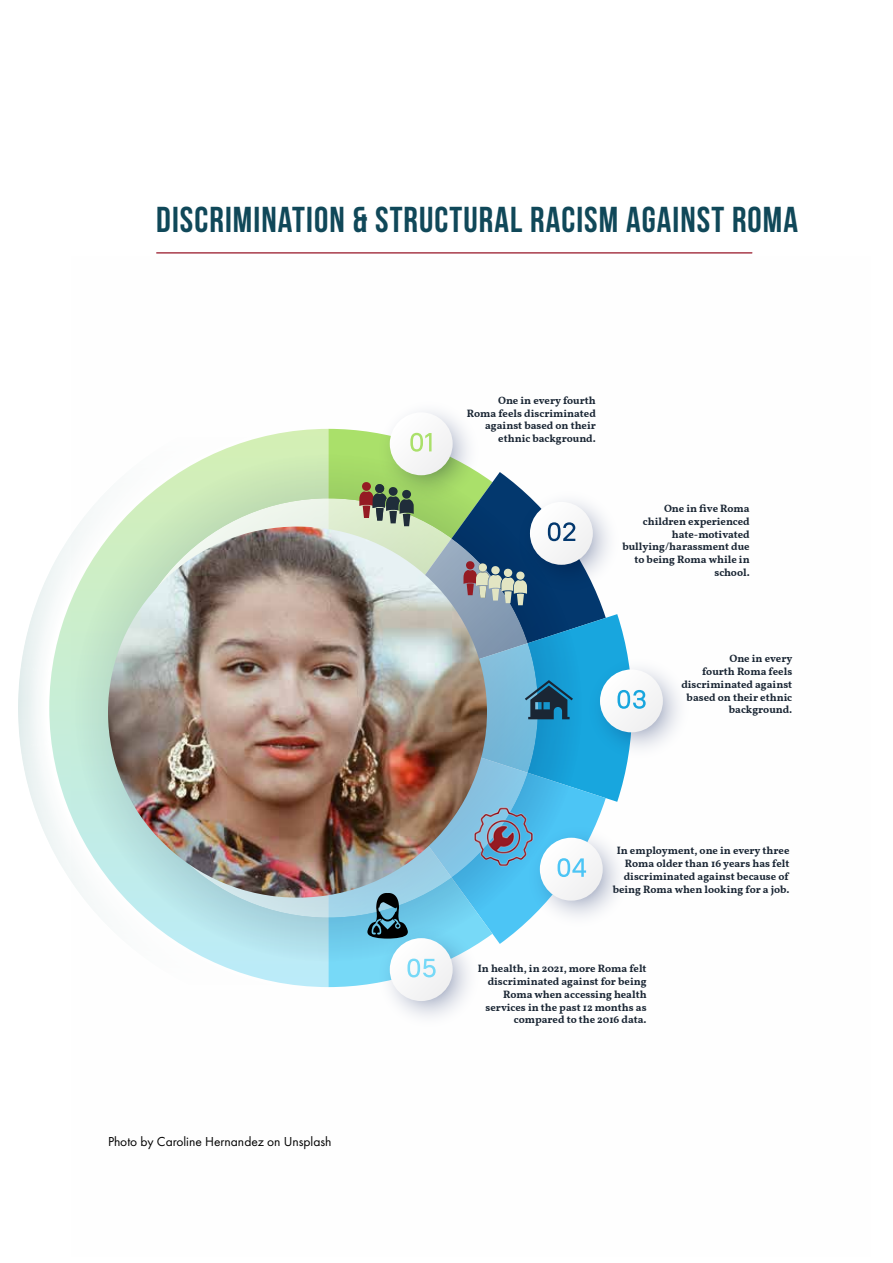
<style>
.page{position:relative;width:893px;height:1263px;background:#fff}
.page>*{position:absolute;margin:0;border:0;box-sizing:border-box;transform-origin:0 0}
.t1{font:700 36px "Bebas Neue";letter-spacing:.03em;color:#104859}
.t2{font:13.5px "Futura PT";color:#000}
.t3{font:700 10.65px/12.8px "Vollkorn";color:#1a2634;text-align:right}
</style>
<div class="page">
<svg style="left:18px;top:428px;width:310px;height:414px"></svg>
<svg style="left:49px;top:429px;width:279px;height:558px"></svg>
<svg style="left:328px;top:429px;width:50px;height:30px"></svg>
<svg style="left:462px;top:472px;width:143px;height:142px"></svg>
<svg style="left:564px;top:614px;width:64px;height:188px;background:#30a5d7"></svg>
<svg style="left:492px;top:708px;width:114px;height:236px"></svg>
<svg style="left:328px;top:902px;width:164px;height:85px;fill:#77d9f7"></svg>
<svg style="left:75px;top:455px;width:507px;height:506px;background:#82c1c1"></svg>
<svg style="left:119px;top:498px;width:419px;height:419px;background:#9ec8d9"></svg>
<svg style="left:375px;top:398px;width:107px;height:106px"></svg>
<div style="left:390px;top:412px;width:63px;height:63px;background:#f7f7f7;border-radius:31px"></div>
<svg style="left:515px;top:487px;width:107px;height:107px"></svg>
<div style="left:530px;top:502px;width:63px;height:63px;background:#f7f7f7;border-radius:31px"></div>
<svg style="left:585px;top:655px;width:107px;height:106px"></svg>
<div style="left:600px;top:669px;width:63px;height:63px;background:#f7f7f7;border-radius:31px"></div>
<svg style="left:525px;top:823px;width:107px;height:106px"></svg>
<div style="left:540px;top:838px;width:63px;height:63px;background:#f6f6f7;border-radius:31px"></div>
<svg style="left:375px;top:923px;width:107px;height:107px"></svg>
<div style="left:390px;top:938px;width:63px;height:63px;background:#f7f7f7;border-radius:31px"></div>
<svg style="left:359px;top:480px;width:55px;height:46px;background:#7c8465"></svg>
<svg style="left:487px;top:559px;width:40px;height:46px;background:#79929b"></svg>
<svg style="left:525px;top:680px;width:48px;height:39px;background:#276685"></svg>
<img style="left:487px;top:802px;width:58px;height:81px">
<svg style="left:367px;top:898px;width:41px;height:40px;background:#426e7e"></svg>
<svg style="left:410px;top:433px;width:22px;height:19px"></svg>
<svg style="left:548px;top:522px;width:27px;height:19px"></svg>
<svg style="left:617px;top:690px;width:29px;height:19px"></svg>
<svg style="left:558px;top:858px;width:28px;height:19px"></svg>
<svg style="left:407px;top:959px;width:29px;height:18px"></svg>
<hr style="left:156px;top:252px;width:596px;height:1px;background:#940f21">
<img style="left:108px;top:526px;width:379px;height:372px">
<h1 class="t1" style="left:156px;top:200px;width:643px">DISCRIMINATION &amp; STRUCTURAL RACISM AGAINST ROMA</h1>
<p class="t3" style="left:467px;top:393px;width:130px">One in every fourth<br>Roma feels discriminated against based on their ethnic background.</p>
<p class="t3" style="left:622px;top:501px;width:129px">One in five Roma children experienced hate-motivated bullying/harassment due to being Roma while in school.</p>
<p class="t3" style="left:681px;top:652px;width:113px">One in every<br>fourth Roma feels discriminated against based on their ethnic background.</p>
<p class="t3" style="left:613px;top:844px;width:178px">In employment, one in every three Roma older than 16 years has felt discriminated against because of being Roma when looking for a job.</p>
<p class="t2" style="left:108px;top:1134px;width:225px">Photo by Caroline Hernandez on Unsplash</p>
<p class="t3" style="left:478px;top:962px;width:170px">In health, in 2021, more Roma felt discriminated against for being<br>Roma when accessing health services in the past 12 months as compared to the 2016 data.</p>
</div>
